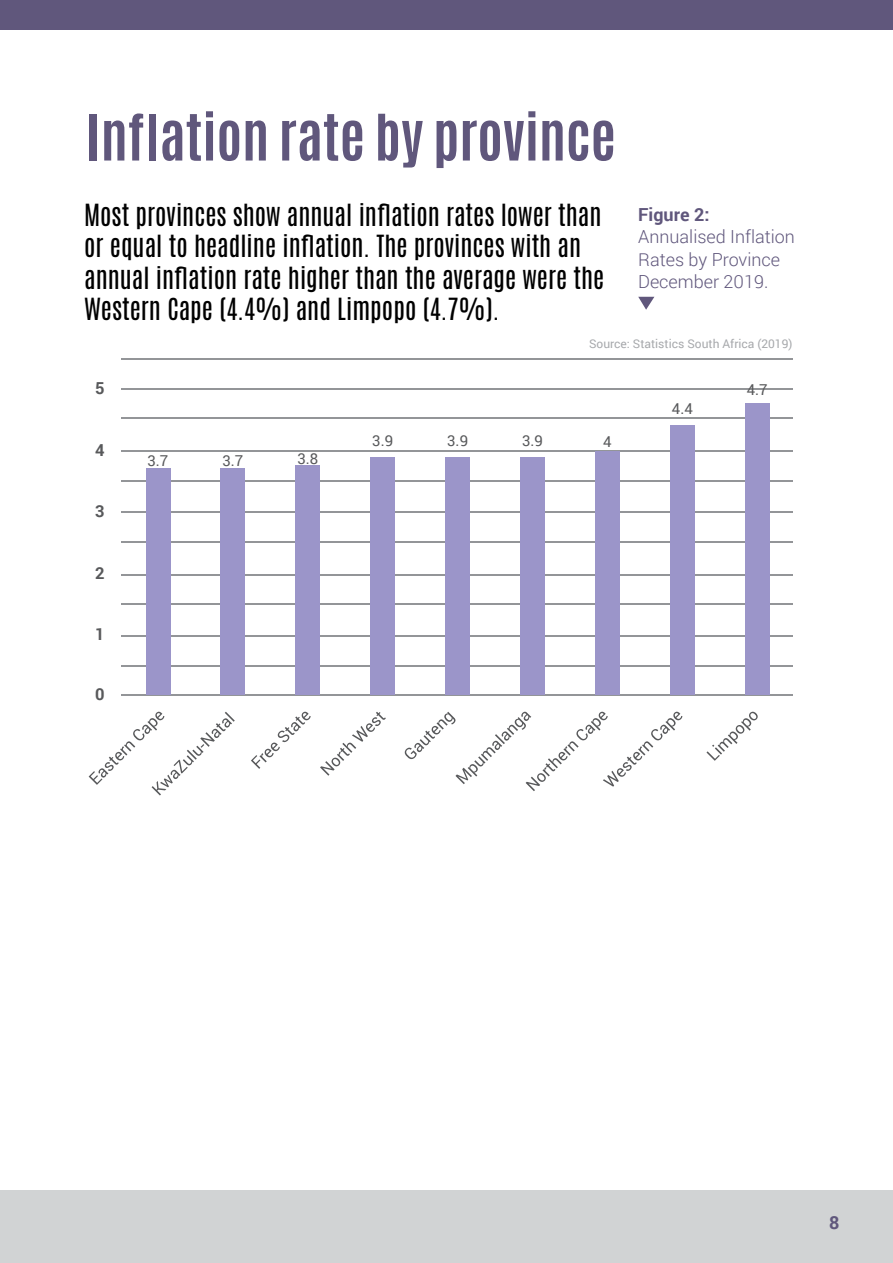
<style>
.page{position:relative;width:893px;height:1263px;background:#fff}
.page>*{position:absolute;margin:0;border:0;box-sizing:border-box;transform-origin:0 0}
.t1{font:700 54px "Antonio";color:#60577c}
.t2{font:25.5px/31.5px "Antonio";color:#000}
.t3{font:300 18px/22.5px "Roboto";color:#60577c}
.t4{font:700 18px "Roboto";color:#60577c}
.t5{font:700 16.5px "Roboto";color:#58595b}
.t6{font:15px "Roboto";color:#58595b}
.t7{font:12px "Roboto";color:#a7a9ac}
</style>
<div class="page">
<div style="left:0;top:1190px;width:893px;height:73px;background:#d1d3d4"></div>
<svg style="left:638px;top:297px;width:16px;height:13px"></svg>
<hr style="left:121px;top:388px;width:671px;height:1px;background:#939598">
<hr style="left:121px;top:359px;width:671px;height:1px;background:#939598">
<hr style="left:121px;top:418px;width:671px;height:1px;background:#939598">
<hr style="left:121px;top:451px;width:671px;height:1px;background:#939598">
<hr style="left:121px;top:480px;width:671px;height:1px;background:#939598">
<hr style="left:121px;top:512px;width:671px;height:1px;background:#939598">
<hr style="left:121px;top:541px;width:671px;height:1px;background:#939598">
<hr style="left:121px;top:574px;width:671px;height:1px;background:#939598">
<hr style="left:121px;top:604px;width:671px;height:1px;background:#939598">
<hr style="left:121px;top:636px;width:671px;height:1px;background:#939598">
<hr style="left:121px;top:665px;width:671px;height:1px;background:#939598">
<hr style="left:121px;top:694px;width:671px;height:2px;background:#939598">
<svg style="left:320px;top:712px;width:66px;height:64px"></svg>
<svg style="left:706px;top:712px;width:52px;height:49px"></svg>
<svg style="left:89px;top:712px;width:146px;height:83px"></svg>
<svg style="left:251px;top:712px;width:60px;height:57px"></svg>
<svg style="left:405px;top:712px;width:277px;height:79px"></svg>
<div style="left:745px;top:403px;width:24px;height:291px;background:#9b95c9"></div>
<div style="left:670px;top:425px;width:25px;height:269px;background:#9b95c9"></div>
<div style="left:595px;top:451px;width:25px;height:243px;background:#9b95c9"></div>
<div style="left:520px;top:457px;width:25px;height:237px;background:#9b95c9"></div>
<div style="left:445px;top:457px;width:25px;height:237px;background:#9b95c9"></div>
<div style="left:370px;top:457px;width:25px;height:237px;background:#9b95c9"></div>
<div style="left:296px;top:465px;width:24px;height:229px;background:#9b95c9"></div>
<div style="left:221px;top:468px;width:24px;height:226px;background:#9b95c9"></div>
<div style="left:146px;top:468px;width:24px;height:226px;background:#9b95c9"></div>
<div style="left:0;top:0;width:893px;height:30px;background:#60577c"></div>
<h1 class="t1" style="left:86px;top:97px;width:531px">Inflation rate by province</h1>
<p class="t2" style="left:84px;top:200px;width:522px">Most provinces show annual inflation rates lower than or equal to headline inflation. The provinces with an annual inflation rate higher than the average were the Western Cape (4.4%) and Limpopo (4.7%).</p>
<p class="t7" style="left:589px;top:335px;width:205px">Source: Statistics South Africa (2019)</p>
<p class="t4" style="left:638px;top:202px;width:73px">Figure 2:</p>
<p class="t3" style="left:638px;top:225px;width:158px">Annualised Inflation<br>Rates by Province<br>December 2019.</p>
<p class="t5" style="left:95px;top:377px;width:11px">5</p>
<p class="t5" style="left:95px;top:439px;width:11px">4</p>
<p class="t5" style="left:95px;top:499px;width:11px">3</p>
<p class="t5" style="left:95px;top:561px;width:11px">2</p>
<p class="t5" style="left:95px;top:622px;width:11px">1</p>
<p class="t5" style="left:95px;top:682px;width:11px">0</p>
<p class="t6" style="left:147px;top:450px;width:22px">3.7</p>
<p class="t6" style="left:222px;top:450px;width:22px">3.7</p>
<p class="t6" style="left:297px;top:448px;width:22px">3.8</p>
<p class="t6" style="left:372px;top:430px;width:22px">3.9</p>
<p class="t6" style="left:447px;top:430px;width:22px">3.9</p>
<p class="t6" style="left:522px;top:430px;width:22px">3.9</p>
<p class="t6" style="left:603px;top:431px;width:10px">4</p>
<p class="t6" style="left:672px;top:399px;width:22px">4.4</p>
<p class="t6" style="left:747px;top:380px;width:22px">4.7</p>
<p class="t4" style="left:829px;top:1210px;width:12px">8</p>
</div>
